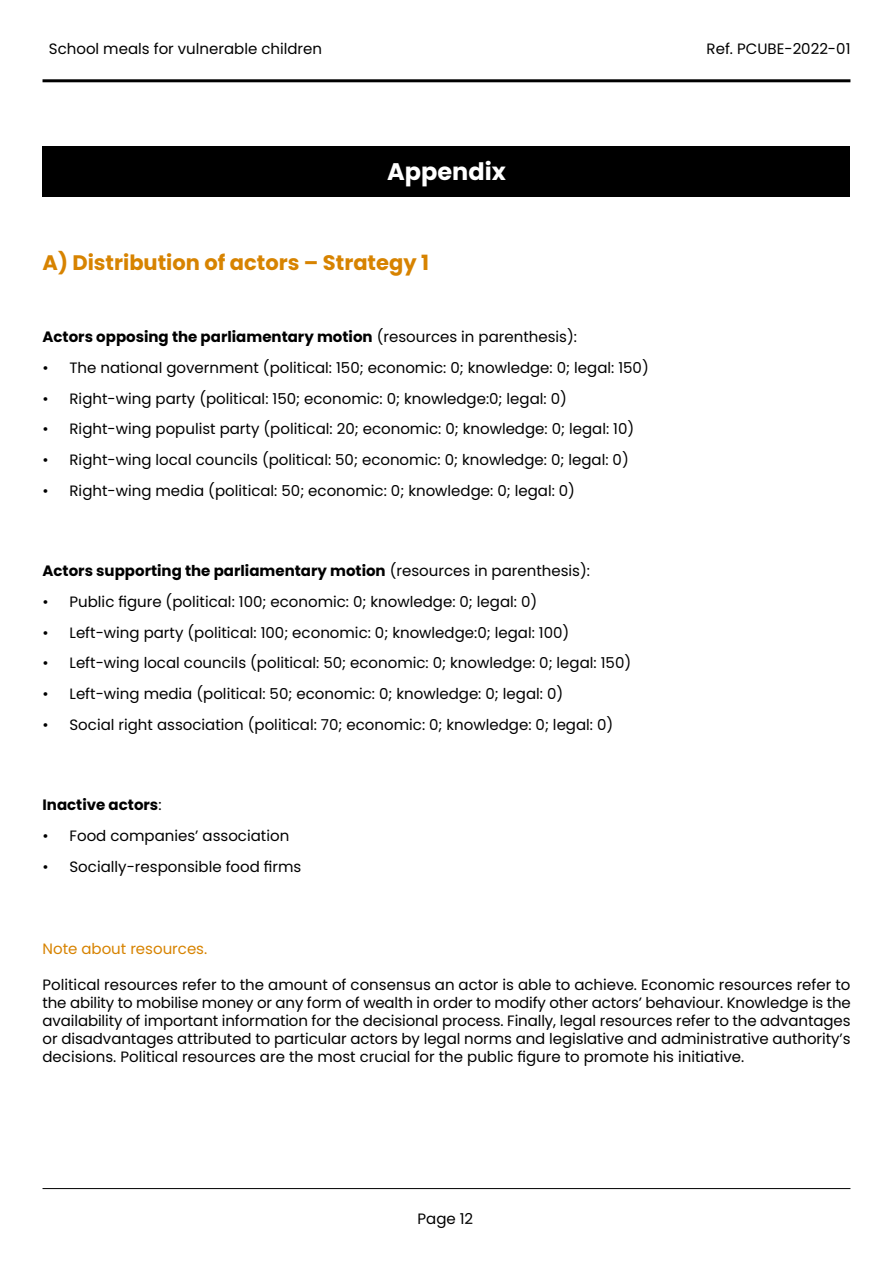
<style>
.page{position:relative;width:893px;height:1263px;background:#fff}
.page>*{position:absolute;margin:0;border:0;box-sizing:border-box;transform-origin:0 0}
.Titular_nivell_1{font:700 24px "Poppins";color:#fff}
.Titular_nivell_2{font:700 21px "Poppins";color:#d78300}
.t1{font:15px/18px "Poppins";color:#000;text-align:justify}
.t2{font:700 15px "Poppins";color:#000}
.t3{font:15px "Poppins";color:#d78300}
.s1{font-weight:400}
</style>
<div class="page">
<hr style="left:43px;top:79px;width:807px;height:3px;background:#000">
<hr style="left:43px;top:1188px;width:807px;height:1px;background:#000">
<div style="left:43px;top:146px;width:807px;height:51px;background:#000"></div>
<p class="t1" style="left:49px;top:40px;width:275px">School meals for vulnerable children</p>
<p class="t1" style="left:707px;top:40px;width:145px">Ref. PCUBE-2022-01</p>
<p class="Titular_nivell_1" style="left:387px;top:158px;width:120px">Appendix</p>
<p class="Titular_nivell_2" style="left:43px;top:250px;width:388px">A) Distribution of actors – Strategy 1</p>
<p class="t2" style="left:43px;top:328px;width:536px">Actors opposing the parliamentary motion <span class="s1">(resources in parenthesis):</span></p>
<p class="t1" style="left:43px;top:359px;width:608px">• The national government (political: 150; economic: 0; knowledge: 0; legal: 150)</p>
<p class="t1" style="left:43px;top:389px;width:526px">• Right-wing party (political: 150; economic: 0; knowledge:0; legal: 0)</p>
<p class="t1" style="left:43px;top:420px;width:593px">• Right-wing populist party (political: 20; economic: 0; knowledge: 0; legal: 10)</p>
<p class="t1" style="left:43px;top:451px;width:588px">• Right-wing local councils (political: 50; economic: 0; knowledge: 0; legal: 0)</p>
<p class="t1" style="left:43px;top:482px;width:534px">• Right-wing media (political: 50; economic: 0; knowledge: 0; legal: 0)</p>
<p class="t2" style="left:43px;top:562px;width:549px">Actors supporting the parliamentary motion <span class="s1">(resources in parenthesis):</span></p>
<p class="t1" style="left:43px;top:593px;width:496px">• Public figure (political: 100; economic: 0; knowledge: 0; legal: 0)</p>
<p class="t1" style="left:43px;top:623px;width:528px">• Left-wing party (political: 100; economic: 0; knowledge:0; legal: 100)</p>
<p class="t1" style="left:43px;top:654px;width:590px">• Left-wing local councils (political: 50; economic: 0; knowledge: 0; legal: 150)</p>
<p class="t1" style="left:43px;top:685px;width:522px">• Left-wing media (political: 50; economic: 0; knowledge: 0; legal: 0)</p>
<p class="t1" style="left:43px;top:716px;width:572px">• Social right association (political: 70; economic: 0; knowledge: 0; legal: 0)</p>
<p class="t2" style="left:43px;top:796px;width:121px">Inactive actors<span class="s1">:</span></p>
<p class="t1" style="left:43px;top:827px;width:248px">• Food companies’ association</p>
<p class="t1" style="left:43px;top:857px;width:260px">• Socially-responsible food firms</p>
<p class="t3" style="left:43px;top:940px;width:166px">Note about resources.</p>
<p class="t1" style="left:43px;top:976px;width:810px">Political resources refer to the amount of consensus an actor is able to achieve. Economic resources refer to the ability to mobilise money or any form of wealth in order to modify other actors’ behaviour. Knowledge is the availability of important information for the decisional process. Finally, legal resources refer to the advantages or disadvantages attributed to particular actors by legal norms and legislative and administrative authority’s decisions. Political resources are the most crucial for the public figure to promote his initiative.</p>
<p class="t1" style="left:418px;top:1210px;width:57px">Page 12</p>
</div>
